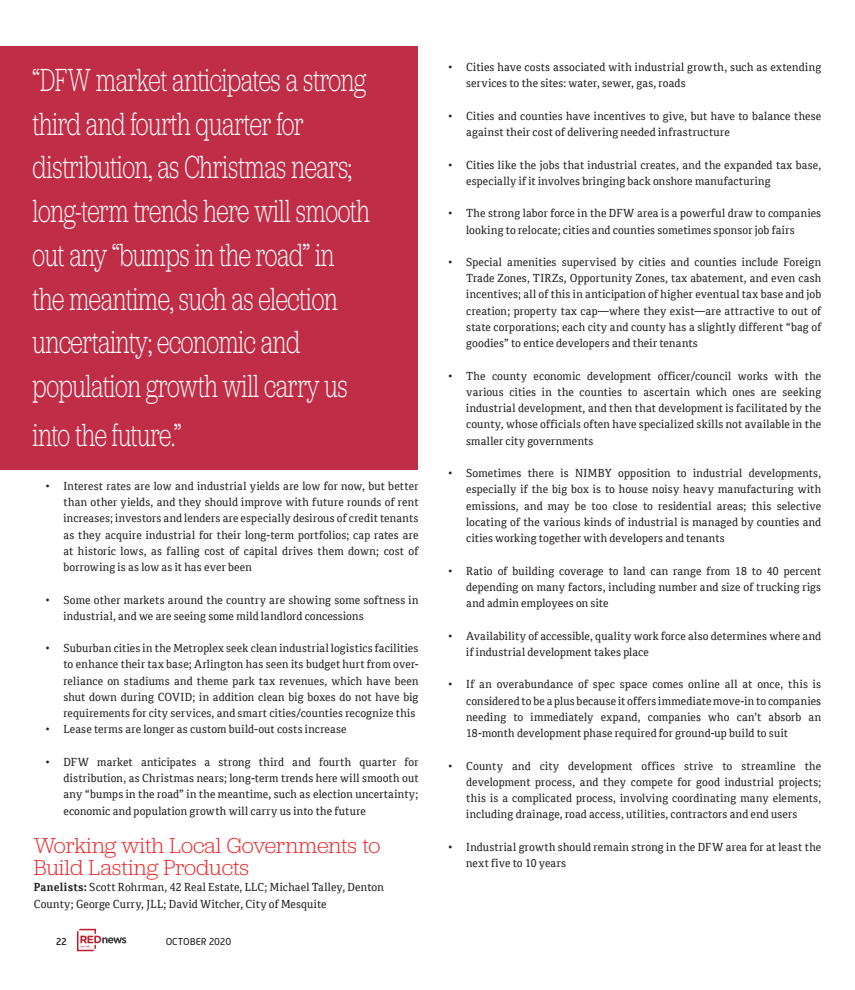
<style>
.page{position:relative;width:855px;height:990px;background:#fff}
.page>*{position:absolute;margin:0;border:0;box-sizing:border-box;transform-origin:0 0}
.t1{font:300 33.25px/43.8px "Jubilat";letter-spacing:-.01em;color:#fff;scale:.71 1}
.t2{font:300 22.5px/22px "Jubilat";color:#ee2326}
.t3{font:11.25px/16.2px "Cordale";letter-spacing:.015em;color:#231f20;text-align:justify;scale:.96 1}
.t4{font:10px "Alwyn New";color:#231f20}
.t5{font:500 10px "Alwyn New";color:#231f20}
.s1{font-weight:700}
</style>
<div class="page">
<svg style="left:77px;top:929px;width:51px;height:22px"></svg>
<div style="left:0;top:46px;width:417px;height:424px;background:#c02d46"></div>
<p class="t1" style="left:33px;top:57px;width:476px">“DFW market anticipates a strong third and fourth quarter for distribution, as Christmas nears; long-term trends here will smooth out any “bumps in the road” in the meantime, such as election uncertainty; economic and population growth will carry us</p>
<h1 class="t1" style="left:33px;top:412px;width:211px">into the future.”</h1>
<p class="t3" style="left:63px;top:478px;width:371px;text-indent:-18px">• Interest rates are low and industrial yields are low for now, but better than other yields, and they should improve with future rounds of rent increases; investors and lenders are especially desirous of credit tenants as they acquire industrial for their long-term portfolios; cap rates are at historic lows, as falling cost of capital drives them down; cost of borrowing is as low as it has ever been</p>
<p class="t3" style="left:63px;top:591px;width:371px;text-indent:-18px">• Some other markets around the country are showing some softness in industrial, and we are seeing some mild landlord concessions</p>
<p class="t3" style="left:63px;top:640px;width:371px;text-indent:-18px">• Suburban cities in the Metroplex seek clean industrial logistics facilities to enhance their tax base; Arlington has seen its budget hurt from over&shy;reliance on stadiums and theme park tax revenues, which have been shut down during COVID; in addition clean big boxes do not have big requirements for city services, and smart cities/counties recognize this</p>
<p class="t3" style="left:45px;top:721px;width:315px">• Lease terms are longer as custom build-out costs increase</p>
<p class="t3" style="left:63px;top:754px;width:371px;text-indent:-18px">• DFW market anticipates a strong third and fourth quarter for distribution, as Christmas nears; long-term trends here will smooth out any “bumps in the road” in the meantime, such as election uncertainty; economic and population growth will carry us into the future</p>
<h2 class="t2" style="left:34px;top:834px;width:348px">Working with Local Governments to<br>Build Lasting Products</h2>
<p class="t3" style="left:34px;top:879px;width:366px"><span class="s1">Panelists:</span> Scott Rohrman, 42 Real Estate, LLC; Michael Talley, Denton<br>County; George Curry, JLL; David Witcher, City of Mesquite</p>
<p class="t5" style="left:56px;top:936px;width:12px">22</p>
<p class="t4" style="left:166px;top:936px;width:67px">OCTOBER 2020</p>
<p class="t3" style="left:466px;top:59px;width:371px;text-indent:-18px">• Cities have costs associated with industrial growth, such as extending services to the sites: water, sewer, gas, roads</p>
<p class="t3" style="left:466px;top:108px;width:371px;text-indent:-18px">• Cities and counties have incentives to give, but have to balance these against their cost of delivering needed infrastructure</p>
<p class="t3" style="left:466px;top:157px;width:371px;text-indent:-18px">• Cities like the jobs that industrial creates, and the expanded tax base, especially if it involves bringing back onshore manufacturing</p>
<p class="t3" style="left:466px;top:205px;width:371px;text-indent:-18px">• The strong labor force in the DFW area is a powerful draw to companies looking to relocate; cities and counties sometimes sponsor job fairs</p>
<p class="t3" style="left:466px;top:254px;width:371px;text-indent:-18px">• Special amenities supervised by cities and counties include Foreign Trade Zones, TIRZs, Opportunity Zones, tax abatement, and even cash incentives; all of this in anticipation of higher eventual tax base and job creation; property tax cap—where they exist—are attractive to out of state corporations; each city and county has a slightly different “bag of goodies” to entice developers and their tenants</p>
<p class="t3" style="left:466px;top:368px;width:371px;text-indent:-18px">• The county economic development officer/council works with the various cities in the counties to ascertain which ones are seeking industrial development, and then that development is facilitated by the county, whose officials often have specialized skills not available in the smaller city governments</p>
<p class="t3" style="left:466px;top:465px;width:371px;text-indent:-18px">• Sometimes there is NIMBY opposition to industrial developments, especially if the big box is to house noisy heavy manufacturing with emissions, and may be too close to residential areas; this selective locating of the various kinds of industrial is managed by counties and cities working together with developers and tenants</p>
<p class="t3" style="left:466px;top:563px;width:371px;text-indent:-18px">• Ratio of building coverage to land can range from 18 to 40 percent depending on many factors, including number and size of trucking rigs and admin employees on site</p>
<p class="t3" style="left:466px;top:628px;width:371px;text-indent:-18px">• Availability of accessible, quality work force also determines where and if industrial development takes place</p>
<p class="t3" style="left:466px;top:676px;width:371px;text-indent:-18px">• If an overabundance of spec space comes online all at once, this is considered to be a plus because it offers immediate move-in to companies needing to immediately expand, companies who can’t absorb an 18-month development phase required for ground-up build to suit</p>
<p class="t3" style="left:466px;top:758px;width:371px;text-indent:-18px">• County and city development offices strive to streamline the development process, and they compete for good industrial projects; this is a complicated process, involving coordinating many elements, including drainage, road access, utilities, contractors and end users</p>
<p class="t3" style="left:466px;top:839px;width:371px;text-indent:-18px">• Industrial growth should remain strong in the DFW area for at least the next five to 10 years</p>
</div>
